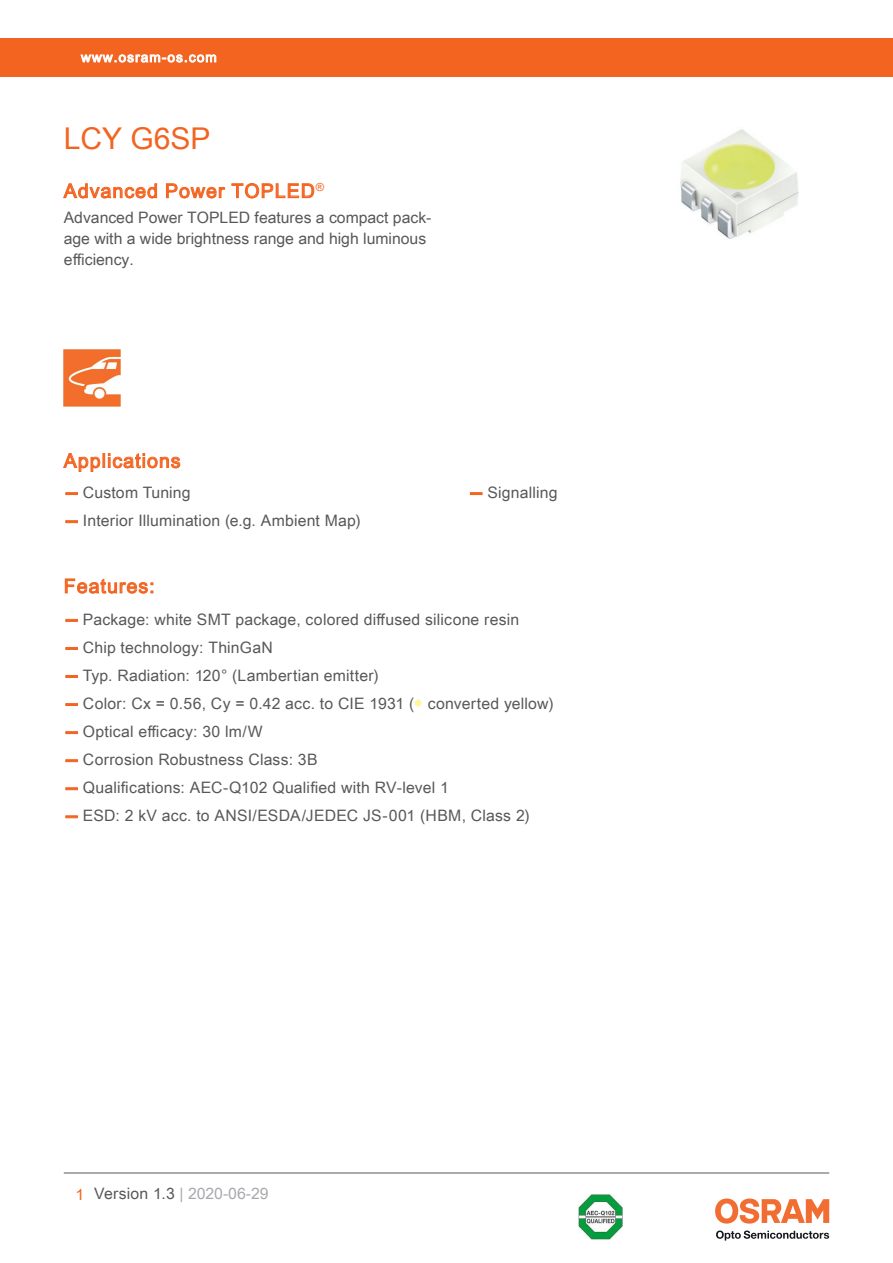
<style>
.page{position:relative;width:893px;height:1263px;background:#fff}
.page>*{position:absolute;margin:0;border:0;box-sizing:border-box;transform-origin:0 0}
.t1{font:30px "Arial Unicode MS";color:#f36421}
.t2{font:19.5px "Arial Unicode MS";letter-spacing:.055em;color:#f36421}
.t3{font:15.75px/21px "Arial Unicode MS";letter-spacing:.01em;color:#57585a}
.t4{font:15.75px "Arial Unicode MS";color:#a8a9ad}
.t5{font:13.5px "Arial Unicode MS";letter-spacing:.085em;color:#fff}
.s1{font-family:"Helvetica Neue LT Pro";font-weight:700;color:#f36421}
.s2{color:#fff79a}
.s3{color:#f36421}
.s4{color:#57585a}
</style>
<div class="page">
<hr style="left:64px;top:1173px;width:765px;height:1px;background:#57585a">
<svg style="left:716px;top:1230px;width:113px;height:10px"></svg>
<svg style="left:715px;top:1198px;width:114px;height:25px"></svg>
<div style="left:0;top:38px;width:893px;height:39px;background:#f36421"></div>
<svg style="left:80px;top:54px;width:137px;height:9px"></svg>
<img style="left:578px;top:1195px;width:45px;height:44px">
<svg style="left:63px;top:453px;width:118px;height:19px"></svg>
<img style="left:680px;top:129px;width:119px;height:110px">
<svg style="left:63px;top:183px;width:94px;height:16px"></svg>
<svg style="left:166px;top:183px;width:149px;height:16px"></svg>
<img style="left:64px;top:350px;width:57px;height:57px">
<svg style="left:66px;top:493px;width:11px;height:2px"></svg>
<svg style="left:66px;top:521px;width:11px;height:2px"></svg>
<svg style="left:470px;top:493px;width:12px;height:2px"></svg>
<svg style="left:65px;top:578px;width:88px;height:16px"></svg>
<svg style="left:66px;top:619px;width:11px;height:2px"></svg>
<svg style="left:66px;top:647px;width:11px;height:2px"></svg>
<svg style="left:66px;top:675px;width:11px;height:2px"></svg>
<svg style="left:66px;top:732px;width:11px;height:2px"></svg>
<svg style="left:66px;top:760px;width:11px;height:2px"></svg>
<svg style="left:66px;top:788px;width:11px;height:2px"></svg>
<svg style="left:66px;top:816px;width:11px;height:2px"></svg>
<p class="t5" style="left:81px;top:47px;width:137px">www.osram-os.com</p>
<h1 class="t1" style="left:64px;top:117px;width:148px">LCY G6SP</h1>
<p class="t2" style="left:64px;top:177px;width:262px">Advanced Power TOPLED<sup>®</sup></p>
<p class="t3" style="left:64px;top:207px;width:369px">Advanced Power TOPLED features a compact pack&shy;age with a wide brightness range and high luminous efficiency.</p>
<p class="t2" style="left:64px;top:446px;width:118px">Applications</p>
<p class="t3" style="left:64px;top:481px;width:128px"><span class="s1">—</span> Custom Tuning</p>
<p class="t3" style="left:64px;top:510px;width:298px"><span class="s1">—</span> Interior Illumination (e.g. Ambient Map)</p>
<p class="t3" style="left:468px;top:481px;width:91px"><span class="s1">—</span> Signalling</p>
<p class="t2" style="left:64px;top:572px;width:92px">Features:</p>
<p class="t3" style="left:64px;top:608px;width:457px"><span class="s1">—</span> Package: white SMT package, colored diffused silicone resin</p>
<p class="t3" style="left:64px;top:636px;width:211px"><span class="s1">—</span> Chip technology: ThinGaN</p>
<p class="t3" style="left:64px;top:664px;width:317px"><span class="s1">—</span> Typ. Radiation: 120° (Lambertian emitter)</p>
<p class="t3" style="left:64px;top:692px;width:491px"><span class="s1">—</span> Color: Cx = 0.56, Cy = 0.42 acc. to CIE 1931 (<span class="s2">●</span> converted yellow)</p>
<p class="t3" style="left:64px;top:720px;width:200px"><span class="s1">—</span> Optical efficacy: 30 lm/W</p>
<p class="t3" style="left:64px;top:749px;width:255px"><span class="s1">—</span> Corrosion Robustness Class: 3B</p>
<p class="t3" style="left:64px;top:777px;width:386px"><span class="s1">—</span> Qualifications: AEC-Q102 Qualified with RV-level 1</p>
<p class="t3" style="left:64px;top:805px;width:468px"><span class="s1">—</span> ESD: 2 kV acc. to ANSI/ESDA/JEDEC JS-001 (HBM, Class 2)</p>
<p class="t4" style="left:76px;top:1182px;width:194px"><span class="s3">1</span> <span class="s4">Version 1.3</span> | 2020-06-29</p>
</div>
